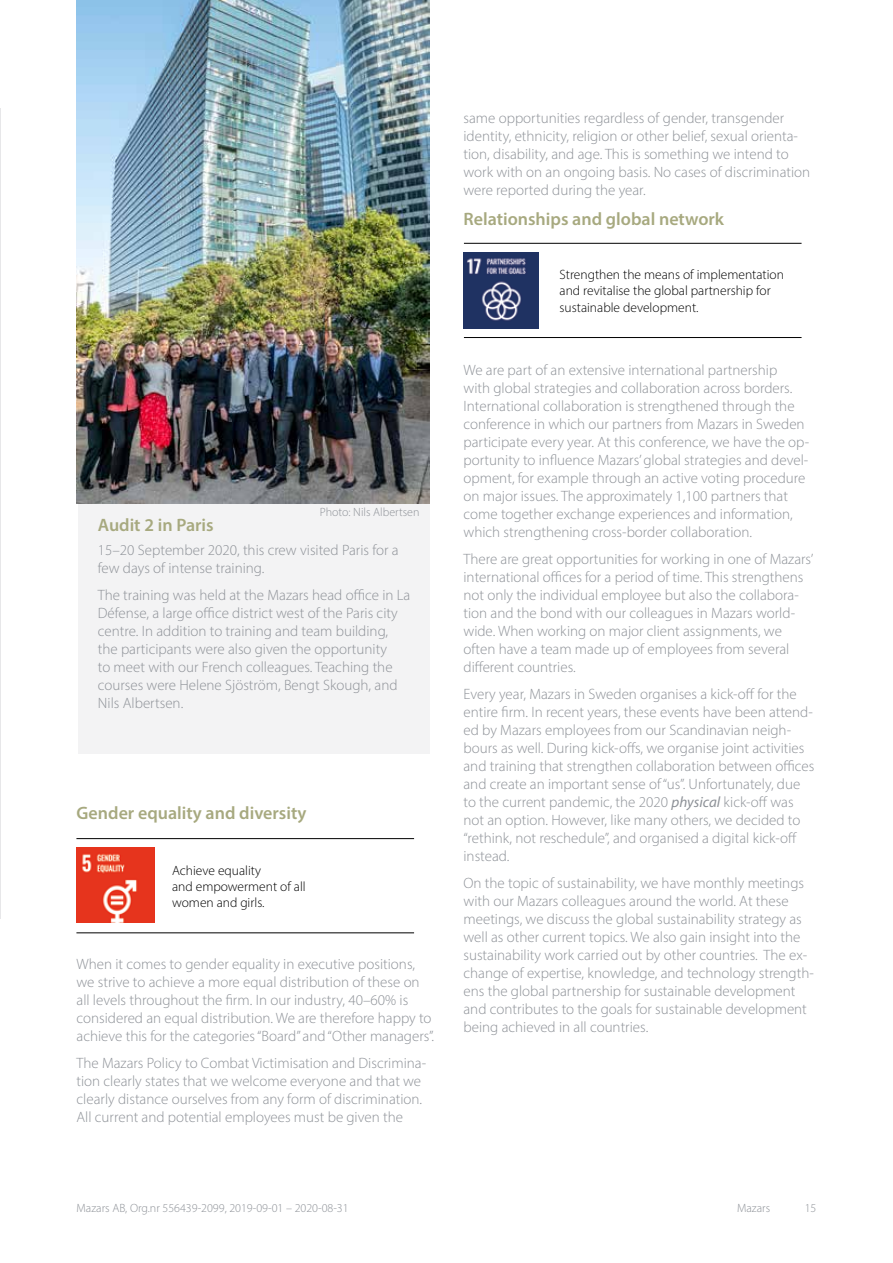
<style>
.page{position:relative;width:893px;height:1263px;background:#fff}
.page>*{position:absolute;margin:0;border:0;box-sizing:border-box;transform-origin:0 0}
.t1{font:600 18px "Myriad Pro";color:#a7a97f}
.t2{font:300 15px/18px "Myriad Pro";color:#8d9197}
.t3{font:300 13.5px/16.2px "Myriad Pro";color:#000}
.t4{font:300 12px "Myriad Pro";color:#8d9197}
.s1{font-weight:400;font-style:italic}
</style>
<div class="page">
<hr style="left:0;top:108px;width:1px;height:810px;background:#e7e7e9">
<div style="left:78px;top:0;width:351px;height:754px;background:#f3f3f4"></div>
<img style="left:77px;top:0;width:352px;height:504px">
<hr style="left:76px;top:838px;width:338px;height:1px;background:#000">
<hr style="left:76px;top:932px;width:338px;height:1px;background:#000">
<hr style="left:464px;top:243px;width:337px;height:1px;background:#000">
<hr style="left:464px;top:337px;width:337px;height:1px;background:#000">
<img style="left:463px;top:253px;width:75px;height:75px">
<img style="left:77px;top:848px;width:77px;height:75px">
<p class="t2" style="left:463px;top:109px;width:348px">same opportunities regardless of gender, transgender identity, ethnicity, religion or other belief, sexual orienta&shy;tion, disability, and age. This is something we intend to work with on an ongoing basis. No cases of discrimination were reported during the year.</p>
<p class="t1" style="left:463px;top:208px;width:262px">Relationships and global network</p>
<p class="t4" style="left:320px;top:505px;width:101px">Photo: Nils Albertsen</p>
<p class="t1" style="left:98px;top:514px;width:117px">Audit 2 in Paris</p>
<p class="t2" style="left:98px;top:541px;width:302px">15–20 September 2020, this crew visited Paris for a few days of intense training.</p>
<p class="t2" style="left:98px;top:586px;width:314px">The training was held at the Mazars head office in La Défense, a large office district west of the Paris city centre. In addition to training and team building, the participants were also given the opportunity<br>to meet with our French colleagues. Teaching the courses were Helene Sjöström, Bengt Skough, and Nils Albertsen.</p>
<p class="t1" style="left:77px;top:802px;width:231px">Gender equality and diversity</p>
<p class="t3" style="left:172px;top:862px;width:135px">Achieve equality<br>and empowerment of all women and girls.</p>
<p class="t2" style="left:77px;top:955px;width:359px">When it comes to gender equality in executive positions, we strive to achieve a more equal distribution of these on all levels throughout the firm. In our industry, 40–60% is considered an equal distribution. We are therefore happy to achieve this for the categories “Board” and “Other managers”.</p>
<p class="t2" style="left:77px;top:1054px;width:351px">The Mazars Policy to Combat Victimisation and Discrimina&shy;tion clearly states that we welcome everyone and that we clearly distance ourselves from any form of discrimination.<br>All current and potential employees must be given the</p>
<p class="t3" style="left:560px;top:267px;width:226px">Strengthen the means of implementation and revitalise the global partnership for sustainable development.</p>
<p class="t2" style="left:463px;top:361px;width:347px">We are part of an extensive international partnership<br>with global strategies and collaboration across borders.<br>International collaboration is strengthened through the conference in which our partners from Mazars in Sweden participate every year. At this conference, we have the op&shy;portunity to influence Mazars’ global strategies and devel&shy;opment, for example through an active voting procedure on major issues. The approximately 1,100 partners that come together exchange experiences and information, which strengthening cross-border collaboration.</p>
<p class="t2" style="left:463px;top:550px;width:351px">There are great opportunities for working in one of Mazars’ international offices for a period of time. This strengthens not only the individual employee but also the collabora&shy;tion and the bond with our colleagues in Mazars world&shy;wide. When working on major client assignments, we often have a team made up of employees from several different countries.</p>
<p class="t2" style="left:463px;top:685px;width:352px">Every year, Mazars in Sweden organises a kick-off for the entire firm. In recent years, these events have been attend&shy;ed by Mazars employees from our Scandinavian neigh&shy;bours as well. During kick-offs, we organise joint activities and training that strengthen collaboration between offices and create an important sense of “us”. Unfortunately, due to the current pandemic, the 2020 <span class="s1">physical</span> kick-off was not an option. However, like many others, we decided to “rethink, not reschedule”, and organised a digital kick-off instead.</p>
<p class="t2" style="left:463px;top:874px;width:352px">On the topic of sustainability, we have monthly meetings with our Mazars colleagues around the world. At these meetings, we discuss the global sustainability strategy as well as other current topics. We also gain insight into the sustainability work carried out by other countries. The ex&shy;change of expertise, knowledge, and technology strength&shy;ens the global partnership for sustainable development and contributes to the goals for sustainable development being achieved in all countries.</p>
<p class="t4" style="left:77px;top:1201px;width:274px">Mazars AB, Org.nr 556439-2099, 2019-09-01 – 2020-08-31</p>
<p class="t4" style="left:737px;top:1201px;width:35px">Mazars</p>
<p class="t4" style="left:805px;top:1201px;width:13px">15</p>
</div>
